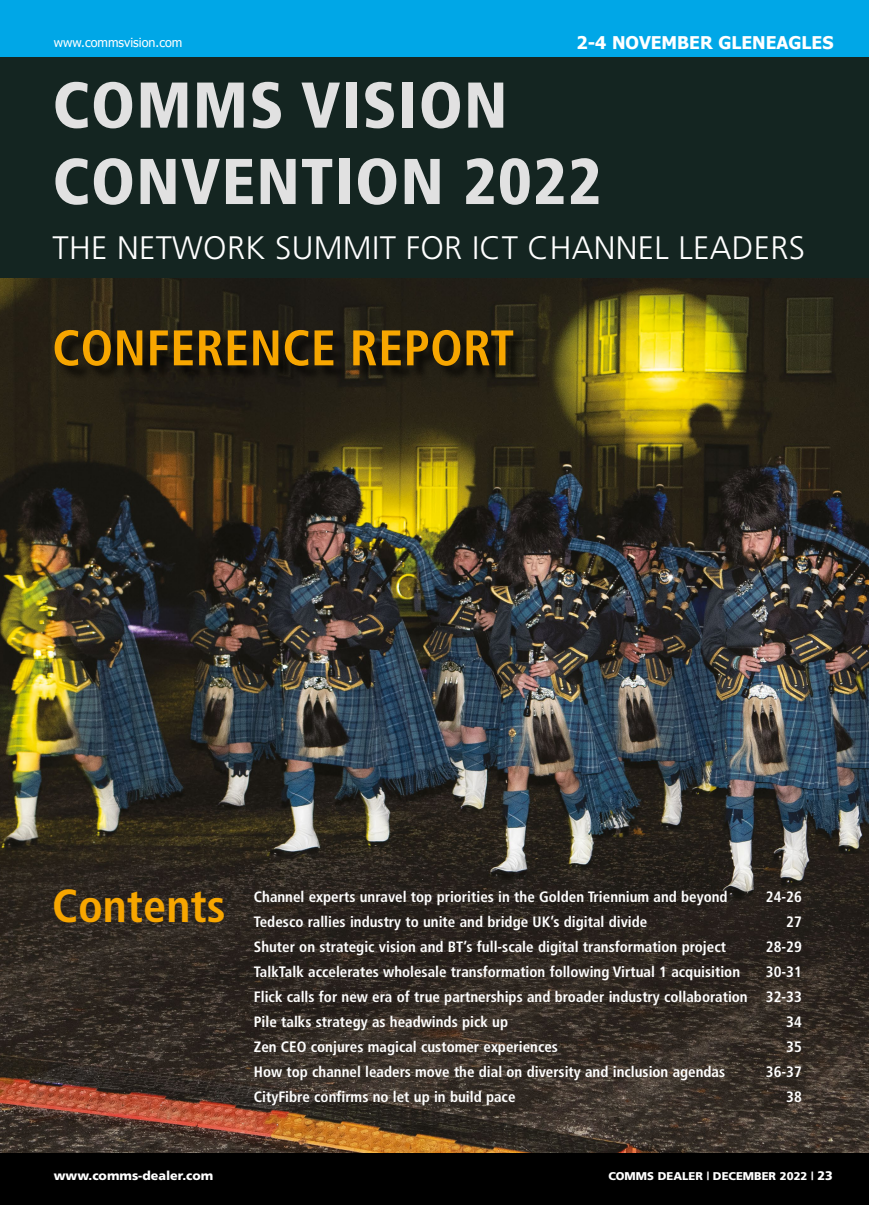
<style>
.page{position:relative;width:869px;height:1205px;background:#fff}
.page>*{position:absolute;margin:0;border:0;box-sizing:border-box;transform-origin:0 0}
.t1{font:900 condensed 64.62px/76.4px "Frutiger";letter-spacing:.02em;color:#e1e1e1}
.t2{font:700 condensed 50px "Frutiger";letter-spacing:.01em;color:#f7a600}
.t3{font:700 condensed 46.25px "Frutiger";color:#f7a600}
.t4{font:300 32.5px "Frutiger";letter-spacing:.01em;color:#fff}
.t5{font:700 17.5px "Tahoma";color:#fff}
.t6{font:700 condensed 15px/25.1px "Frutiger";color:#fff;text-align:justify}
.t7{font:900 12.5px "Frutiger";color:#fff}
.t8{font:12.5px "Tahoma";color:#fff}
.t9{font:900 11.25px "Frutiger";color:#fff}
.s1{font-size:12.5px}
</style>
<div class="page">
<img style="left:0;top:278px;width:868px;height:875px">
<div style="left:0;top:50px;width:868px;height:228px;background:#142521"></div>
<div style="left:0;top:0;width:868px;height:57px;background:#00a7e7"></div>
<div style="left:0;top:1153px;width:868px;height:52px;background:#000"></div>
<div style="left:57px;top:332px;width:471px;height:49px;background:#000;opacity:.75"></div>
<p class="t8" style="left:54px;top:34px;width:130px">www.commsvision.com</p>
<p class="t5" style="left:576px;top:30px;width:258px">2-4 NOVEMBER GLENEAGLES</p>
<h1 class="t1" style="left:52px;top:67px;width:550px">COMMS VISION<br>CONVENTION 2022</h1>
<h3 class="t4" style="left:52px;top:229px;width:753px">THE NETWORK SUMMIT FOR ICT CHANNEL LEADERS</h3>
<h2 class="t2" style="left:52px;top:318px;width:463px">CONFERENCE REPORT</h2>
<h3 class="t3" style="left:52px;top:878px;width:175px">Contents</h3>
<p class="t6" style="left:254px;top:884px;width:475px">Channel experts unravel top priorities in the Golden Triennium and beyond</p>
<p class="t6" style="left:765px;top:884px;width:37px">24-26</p>
<p class="t6" style="left:254px;top:909px;width:395px">Tedesco rallies industry to unite and bridge UK’s digital divide</p>
<p class="t6" style="left:785px;top:909px;width:17px">27</p>
<p class="t6" style="left:254px;top:934px;width:473px">Shuter on strategic vision and BT’s full-scale digital transformation project</p>
<p class="t6" style="left:765px;top:934px;width:37px">28-29</p>
<p class="t6" style="left:254px;top:959px;width:487px">TalkTalk accelerates wholesale transformation following Virtual 1 acquisition</p>
<p class="t6" style="left:254px;top:959px;width:549px;text-indent:512px">30-31<br>Flick calls for new era of true partnerships and broader industry collaboration 32-33<br>Pile talks strategy as headwinds pick up</p>
<p class="t6" style="left:785px;top:1009px;width:17px">34</p>
<p class="t6" style="left:254px;top:1034px;width:305px">Zen CEO conjures magical customer experiences</p>
<p class="t6" style="left:785px;top:1034px;width:17px">35</p>
<p class="t6" style="left:254px;top:1059px;width:472px">How top channel leaders move the dial on diversity and inclusion agendas</p>
<p class="t6" style="left:765px;top:1059px;width:37px">36-37</p>
<p class="t6" style="left:254px;top:1084px;width:263px">CityFibre confirms no let up in build pace</p>
<p class="t6" style="left:785px;top:1084px;width:17px">38</p>
<p class="t7" style="left:54px;top:1168px;width:161px">www.comms-dealer.com</p>
<p class="t9" style="left:608px;top:1169px;width:226px">COMMS DEALER | DECEMBER 2022 | <span class="s1">23</span></p>
</div>
